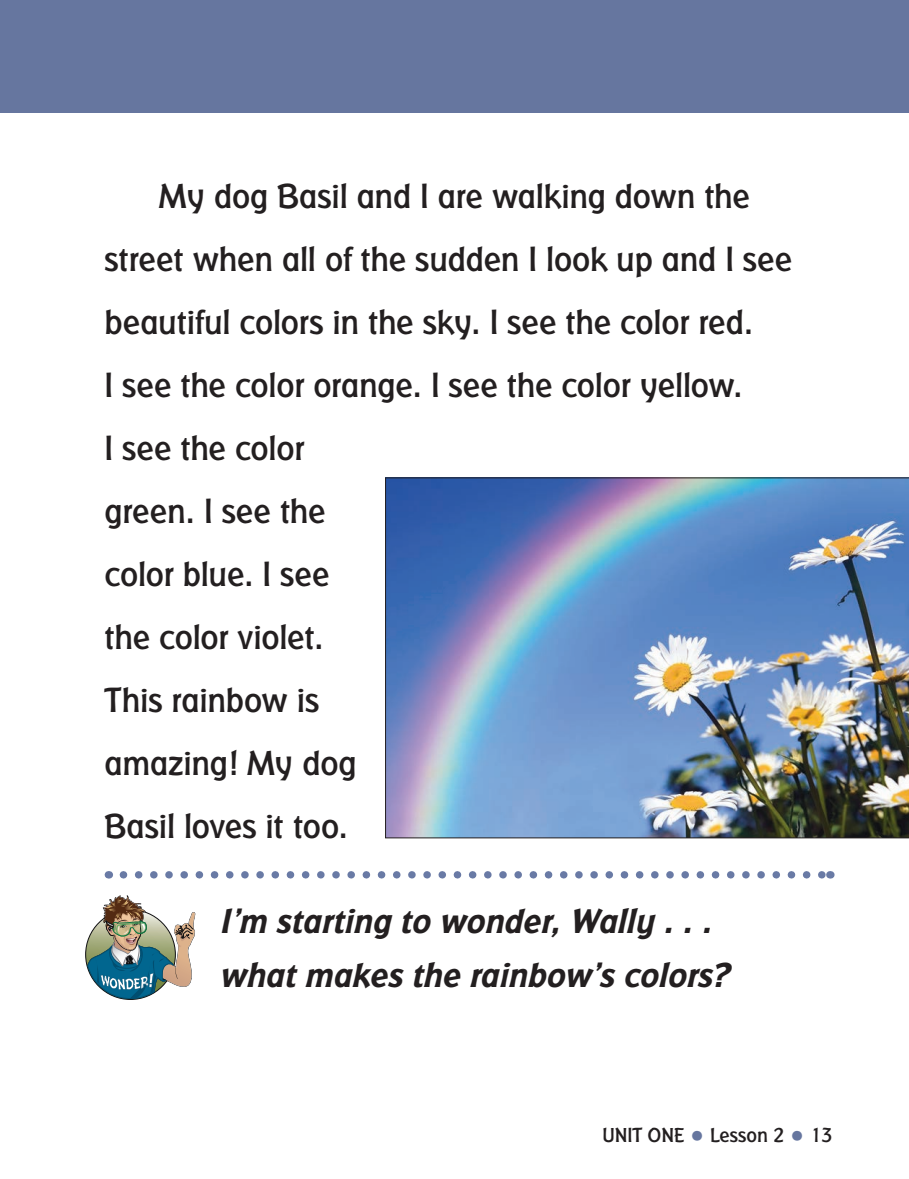
<style>
.page{position:relative;width:909px;height:1179px;background:#fff}
.page>*{position:absolute;margin:0;border:0;box-sizing:border-box;transform-origin:0 0}
.TX-L{font:500 36px/63px "Badger";letter-spacing:-.01em;color:#231f20}
.question{font:italic 700 36px/54px "Badger";color:#231f20}
.t1{font:500 21px "Badger";color:#231f20}
.s1{font-weight:700;font-size:42px;color:#66769f}
</style>
<div class="page">
<svg style="left:123px;top:871px;width:699px;height:8px"></svg>
<img style="left:385px;top:478px;width:524px;height:360px">
<div style="left:0;top:0;width:909px;height:112px;background:#66769f"></div>
<img style="left:87px;top:895px;width:109px;height:104px">
<p class="TX-L" style="left:105px;top:164px;width:689px;text-indent:54px">My dog Basil and I are walking down the street when all of the sudden I look up and I see beautiful colors in the sky. I see the color red.<br>I see the color orange. I see the color yellow.<br>I see the color<br>green. I see the<br>color blue. I see<br>the color violet.<br>This rainbow is<br>amazing! My dog<br>Basil loves it too.</p>
<p class="question" style="left:222px;top:894px;width:512px">I’m starting to wonder, Wally . . . what makes the rainbow’s colors?</p>
<p class="t1" style="left:603px;top:1123px;width:231px">UNIT ONE <span class="s1">•</span> Lesson 2 <span class="s1">•</span> 13</p>
</div>
